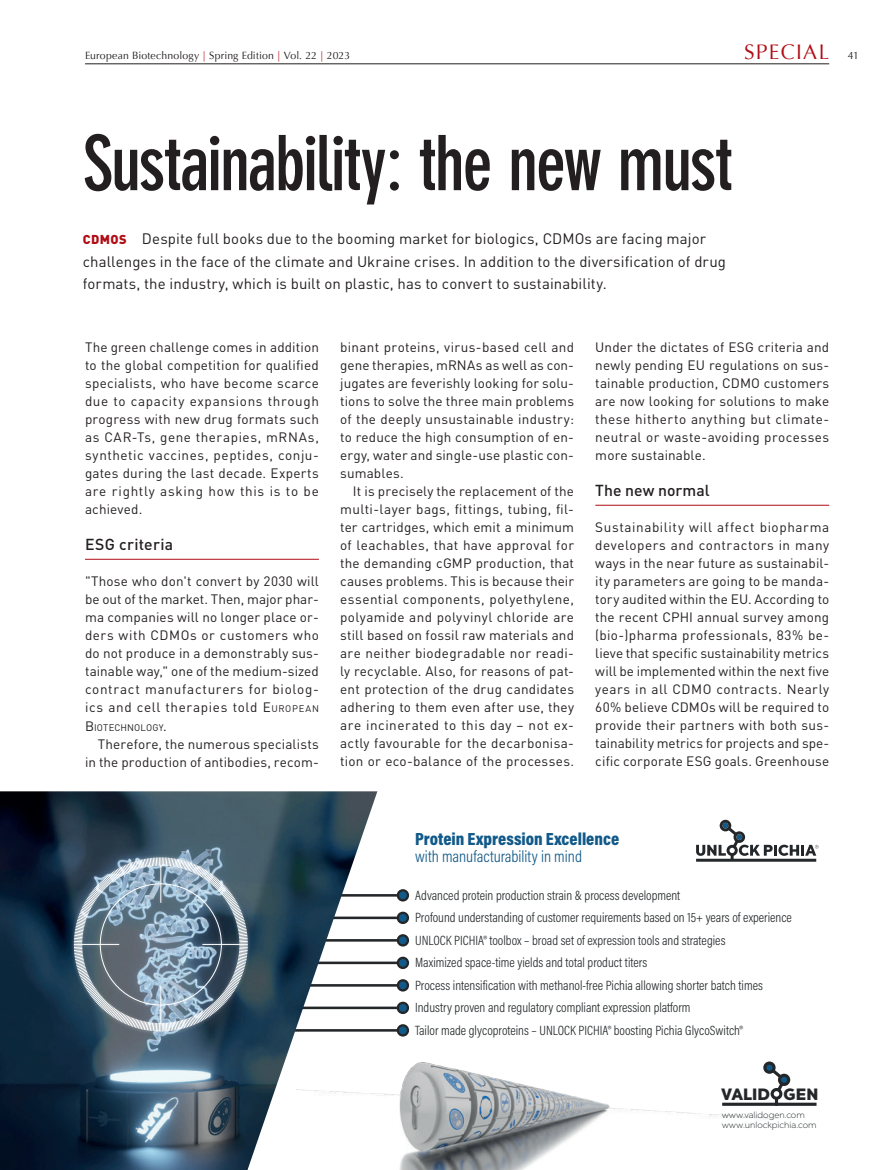
<style>
.page{position:relative;width:893px;height:1170px;background:#fff}
.page>*{position:absolute;margin:0;border:0;box-sizing:border-box;transform-origin:0 0}
.t1{font:700 condensed 75px "DIN Neuzeit Grotesk";letter-spacing:-.03em;color:#231f20}
.t2{font:21px "Optima";letter-spacing:.065em;color:#b00d15}
.t3{font:900 17.7px "Acumin Pro Cond";color:#115989}
.t4{font:300 16.5px "Acumin Pro Cond";color:#115989}
.t5{font:900 16.35px "Chronica Pro";letter-spacing:.005em;color:#232729}
.t6{font:500 15.75px "DIN";letter-spacing:.01em;color:#231f20}
.t7{font:15px/22.5px "DIN";letter-spacing:.005em;color:#231f20}
.t8{font:13.5px/18px "DIN";letter-spacing:.015em;color:#231f20;text-align:justify}
.t9{font:300 13.5px/22.5px "Acumin Pro Cond";color:#232729}
.t10{font:10.5px "Optima";letter-spacing:.01em;color:#231f20}
.t11{font:9.45px "DIN";letter-spacing:.015em;color:#231f20}
.t12{font:300 8.85px/9.6px "Chronica Pro";color:#232729}
.s1{color:#b00d15}
.s2{font-size:10.5px;color:#231f20}
.s3{font-weight:900;font-size:12.75px;color:#b00d15}
.s4{font-style:inherit}
.s5{font-size:9.45px}
.s6{font-size:13.5px}
</style>
<div class="page">
<hr style="left:85px;top:63px;width:744px;height:1px;background:#231f20">
<hr style="left:85px;top:559px;width:234px;height:1px;background:#b00d15">
<hr style="left:595px;top:505px;width:234px;height:1px;background:#b00d15">
<img style="left:377px;top:1004px;width:401px;height:165px">
<hr style="left:166px;top:894px;width:231px;height:2px;background:#232729">
<div style="left:398px;top:890px;width:10px;height:10px;background:#115989;border-radius:50%"></div>
<div style="left:397px;top:889px;width:12px;height:12px;border:2px solid #232729;border-radius:50%"></div>
<hr style="left:166px;top:916px;width:231px;height:3px;background:#232729">
<div style="left:398px;top:912px;width:10px;height:10px;background:#115989;border-radius:50%"></div>
<div style="left:397px;top:911px;width:12px;height:12px;border:2px solid #232729;border-radius:50%"></div>
<hr style="left:166px;top:939px;width:231px;height:2px;background:#232729">
<div style="left:398px;top:935px;width:10px;height:10px;background:#115989;border-radius:50%"></div>
<div style="left:397px;top:934px;width:12px;height:12px;border:2px solid #232729;border-radius:50%"></div>
<hr style="left:166px;top:961px;width:231px;height:3px;background:#232729">
<div style="left:398px;top:957px;width:10px;height:10px;background:#115989;border-radius:50%"></div>
<div style="left:397px;top:956px;width:12px;height:12px;border:2px solid #232729;border-radius:50%"></div>
<hr style="left:166px;top:984px;width:231px;height:2px;background:#232729">
<div style="left:398px;top:980px;width:10px;height:10px;background:#115989;border-radius:50%"></div>
<div style="left:397px;top:979px;width:12px;height:12px;border:2px solid #232729;border-radius:50%"></div>
<hr style="left:166px;top:1006px;width:231px;height:3px;background:#232729">
<div style="left:398px;top:1002px;width:10px;height:10px;background:#115989;border-radius:50%"></div>
<div style="left:397px;top:1001px;width:12px;height:12px;border:2px solid #232729;border-radius:50%"></div>
<hr style="left:166px;top:1028px;width:231px;height:3px;background:#232729">
<div style="left:398px;top:1025px;width:10px;height:10px;background:#115989;border-radius:50%"></div>
<div style="left:397px;top:1024px;width:12px;height:12px;border:2px solid #232729;border-radius:50%"></div>
<svg style="left:765px;top:1063px;width:23px;height:45px"></svg>
<svg style="left:772px;top:1089px;width:9px;height:9px"></svg>
<div style="left:771px;top:1087px;width:11px;height:12px;border:3px solid #232729;border-radius:50%"></div>
<div style="left:779px;top:1075px;width:10px;height:9px;background:#115989;border-radius:50%"></div>
<div style="left:778px;top:1073px;width:12px;height:12px;border:3px solid #232729;border-radius:50%"></div>
<div style="left:765px;top:1062px;width:9px;height:10px;background:#115989;border-radius:50%"></div>
<div style="left:763px;top:1061px;width:13px;height:12px;border:3px solid #232729;border-radius:50%"></div>
<hr style="left:722px;top:1102px;width:94px;height:3px;background:#232729">
<svg style="left:696px;top:819px;width:123px;height:42px"></svg>
<img style="left:0;top:791px;width:377px;height:378px">
<img style="left:68px;top:851px;width:186px;height:186px">
<svg style="left:74px;top:857px;width:174px;height:174px;background:#728696"></svg>
<hr style="left:161px;top:865px;width:1px;height:37px;background:#fff">
<hr style="left:161px;top:985px;width:1px;height:38px;background:#fff">
<hr style="left:202px;top:944px;width:38px;height:1px;background:#fff">
<hr style="left:82px;top:944px;width:37px;height:1px;background:#fff">
<p class="t10" style="left:85px;top:50px;width:267px">European Biotechnology <span class="s1">|</span> Spring Edition <span class="s1">|</span> Vol. 22 <span class="s1">|</span> 2023</p>
<h2 class="t2" style="left:744px;top:40px;width:116px">SPECIAL <span class="s2">41</span></h2>
<h1 class="t1" style="left:83px;top:120px;width:651px">Sustainability: the new must</h1>
<p class="t7" style="left:83px;top:227px;width:645px"><span class="s3">CDMOS</span> Despite full books due to the booming market for biologics, CDMOs are facing major challenges in the face of the climate and Ukraine crises. In addition to the diversification of drug formats, the industry, which is built on plastic, has to convert to sustainability.</p>
<p class="t8" style="left:85px;top:338px;width:235px">The green challenge comes in addition to the global competition for qualified specialists, who have become scarce due to capacity expansions through progress with new drug formats such as CAR-Ts, gene therapies, mRNAs, synthetic vaccines, peptides, conju&shy;gates during the last decade. Experts are rightly asking how this is to be achieved.</p>
<p class="t6" style="left:85px;top:534px;width:90px">ESG criteria</p>
<p class="t8" style="left:85px;top:572px;width:235px">"Those who don't convert by 2030 will be out of the market. Then, major phar&shy;ma companies will no longer place or&shy;ders with CDMOs or customers who do not produce in a demonstrably sus&shy;tainable way," one of the medium-sized contract manufacturers for biolog&shy;ics and cell therapies told <span class="s4">E</span><span class="s5">UROPEAN</span></p>
<p class="t11" style="left:85px;top:721px;width:83px"><span class="s6">B</span>IOTECHNOLOGY<span class="s6">.</span></p>
<p class="t8" style="left:85px;top:734px;width:235px;text-align:right">Therefore, the numerous specialists in the production of antibodies, recom-</p>
<p class="t8" style="left:340px;top:338px;width:235px">binant proteins, virus-based cell and gene therapies, mRNAs as well as con&shy;jugates are feverishly looking for solu&shy;tions to solve the three main problems of the deeply unsustainable industry: to reduce the high consumption of en&shy;ergy, water and single-use plastic con&shy;sumables.</p>
<p class="t8" style="left:340px;top:482px;width:235px;text-indent:13px">It is precisely the replacement of the multi-layer bags, fittings, tubing, fil&shy;ter cartridges, which emit a minimum of leachables, that have approval for the demanding cGMP production, that causes problems. This is because their essential components, polyethylene, polyamide and polyvinyl chloride are still based on fossil raw materials and are neither biodegradable nor readi&shy;ly recyclable. Also, for reasons of pat&shy;ent protection of the drug candidates adhering to them even after use, they are incinerated to this day – not ex&shy;actly favourable for the decarbonisa&shy;tion or eco-balance of the processes.</p>
<p class="t8" style="left:595px;top:338px;width:235px">Under the dictates of ESG criteria and newly pending EU regulations on sus&shy;tainable production, CDMO customers are now looking for solutions to make these hitherto anything but climate&shy;neutral or waste-avoiding processes more sustainable.</p>
<p class="t6" style="left:595px;top:480px;width:116px">The new normal</p>
<p class="t8" style="left:595px;top:518px;width:235px">Sustainability will affect biopharma developers and contractors in many ways in the near future as sustainabil&shy;ity parameters are going to be manda&shy;tory audited within the EU. According to the recent CPHI annual survey among (bio-)pharma professionals, 83% be&shy;lieve that specific sustainability metrics will be implemented within the next five years in all CDMO contracts. Nearly 60% believe CDMOs will be required to provide their partners with both sus&shy;tainability metrics for projects and spe&shy;cific corporate ESG goals. Greenhouse</p>
<h3 class="t3" style="left:415px;top:827px;width:205px">Protein Expression Excellence</h3>
<p class="t4" style="left:415px;top:845px;width:168px">with manufacturability in mind</p>
<p class="t9" style="left:415px;top:883px;width:378px">Advanced protein production strain &amp; process development<br>Profound understanding of customer requirements based on 15+ years of experience UNLOCK PICHIA® toolbox – broad set of expression tools and strategies<br>Maximized space-time yields and total product titers<br>Process intensification with methanol-free Pichia allowing shorter batch times Industry proven and regulatory compliant expression platform<br>Tailor made glycoproteins – UNLOCK PICHIA® boosting Pichia GlycoSwitch®</p>
<p class="t5" style="left:721px;top:1083px;width:99px">VALID GEN</p>
<p class="t12" style="left:722px;top:1110px;width:96px">www.validogen.com www.unlockpichia.com</p>
</div>
